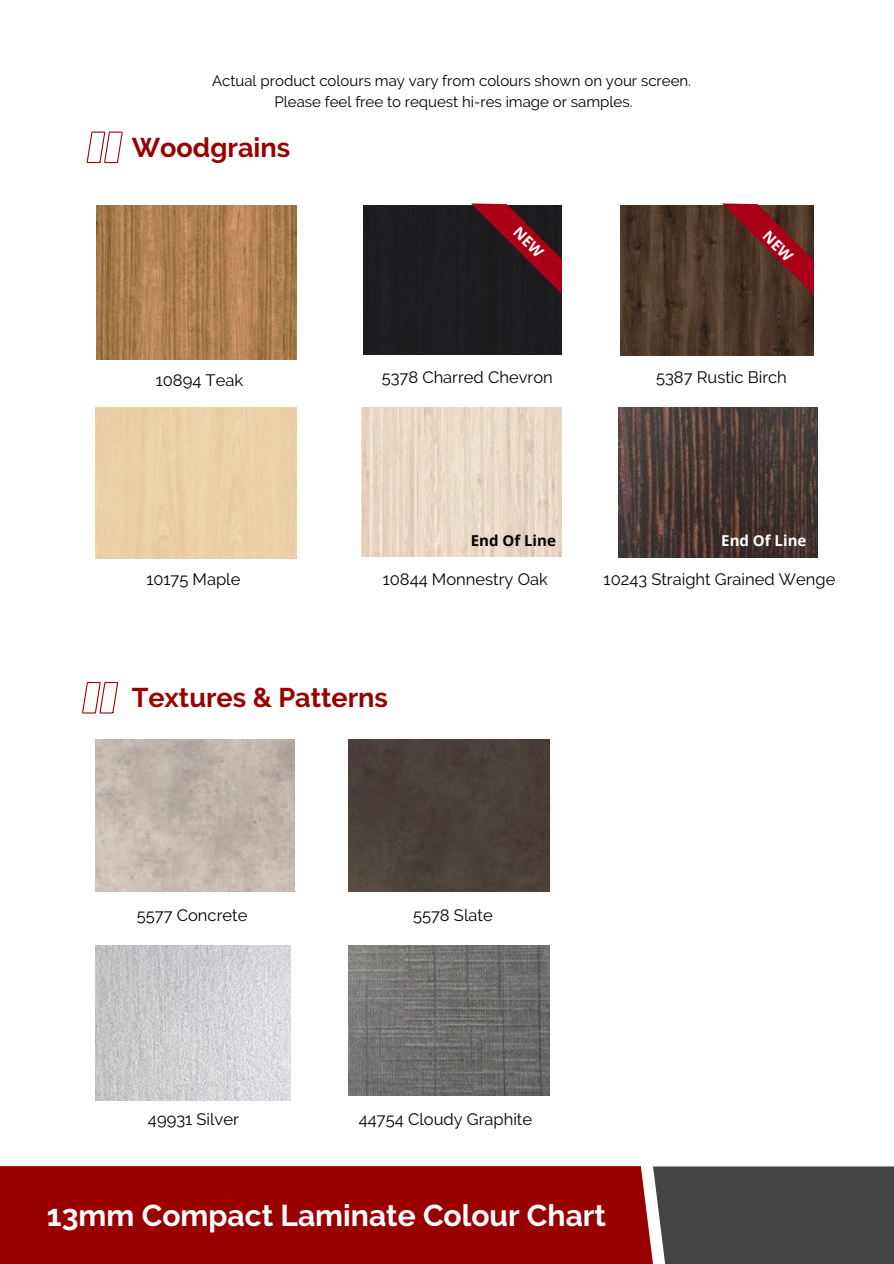
<style>
.page{position:relative;width:894px;height:1264px;background:#fff}
.page>*{position:absolute;margin:0;border:0;box-sizing:border-box;transform-origin:0 0}
.t1{font:700 30px "Raleway";color:#fff}
.t2{font:700 27px "Raleway";color:#900}
.t3{font:16.5px "Raleway";color:#000}
.t4{font:15px "Raleway";color:#000}
.t5{font:700 15px "Open Sans";color:#000}
.t6{font:700 15px "Open Sans";color:#fff}
</style>
<div class="page">
<img style="left:618px;top:407px;width:199px;height:150px">
<img style="left:96px;top:205px;width:201px;height:154px">
<img style="left:361px;top:407px;width:200px;height:150px">
<div style="left:349px;top:739px;width:200px;height:152px;background:#4a403a"></div>
<img style="left:96px;top:739px;width:199px;height:152px">
<div style="left:0;top:1166px;width:652px;height:97px;background:#900"></div>
<div style="left:653px;top:1166px;width:240px;height:97px;background:#444"></div>
<svg style="left:87px;top:131px;width:36px;height:32px"></svg>
<svg style="left:82px;top:682px;width:36px;height:31px"></svg>
<img style="left:620px;top:205px;width:194px;height:150px">
<div style="left:363px;top:205px;width:199px;height:150px;background:#1e1c20"></div>
<img style="left:349px;top:945px;width:200px;height:150px">
<img style="left:96px;top:945px;width:194px;height:154px">
<svg style="left:721px;top:203px;width:93px;height:111px;background:#642a25"></svg>
<svg style="left:471px;top:203px;width:91px;height:111px;background:#441720"></svg>
<p class="t4" style="left:212px;top:72px;width:480px">Actual product colours may vary from colours shown on your screen.</p>
<p class="t4" style="left:274px;top:93px;width:359px">Please feel free to request hi-res image or samples.</p>
<p class="t2" style="left:132px;top:132px;width:160px">Woodgrains</p>
<p class="t3" style="left:156px;top:371px;width:89px">10894 Teak</p>
<p class="t3" style="left:381px;top:367px;width:172px">5378 Charred Chevron</p>
<p class="t3" style="left:656px;top:367px;width:132px">5387 Rustic Birch</p>
<p class="t5" style="left:470px;top:530px;width:87px">End Of Line</p>
<p class="t6" style="left:721px;top:530px;width:87px">End Of Line</p>
<p class="t3" style="left:146px;top:569px;width:96px">10175 Maple</p>
<p class="t3" style="left:382px;top:569px;width:167px">10844 Monnestry Oak</p>
<p class="t3" style="left:603px;top:569px;width:233px">10243 Straight Grained Wenge</p>
<p class="t2" style="left:132px;top:682px;width:258px">Textures &amp; Patterns</p>
<p class="t3" style="left:137px;top:905px;width:112px">5577 Concrete</p>
<p class="t3" style="left:413px;top:905px;width:81px">5578 Slate</p>
<p class="t3" style="left:148px;top:1109px;width:92px">49931 Silver</p>
<p class="t3" style="left:359px;top:1109px;width:175px">44754 Cloudy Graphite</p>
<p class="t1" style="left:47px;top:1197px;width:560px">13mm Compact Laminate Colour Chart</p>
</div>
